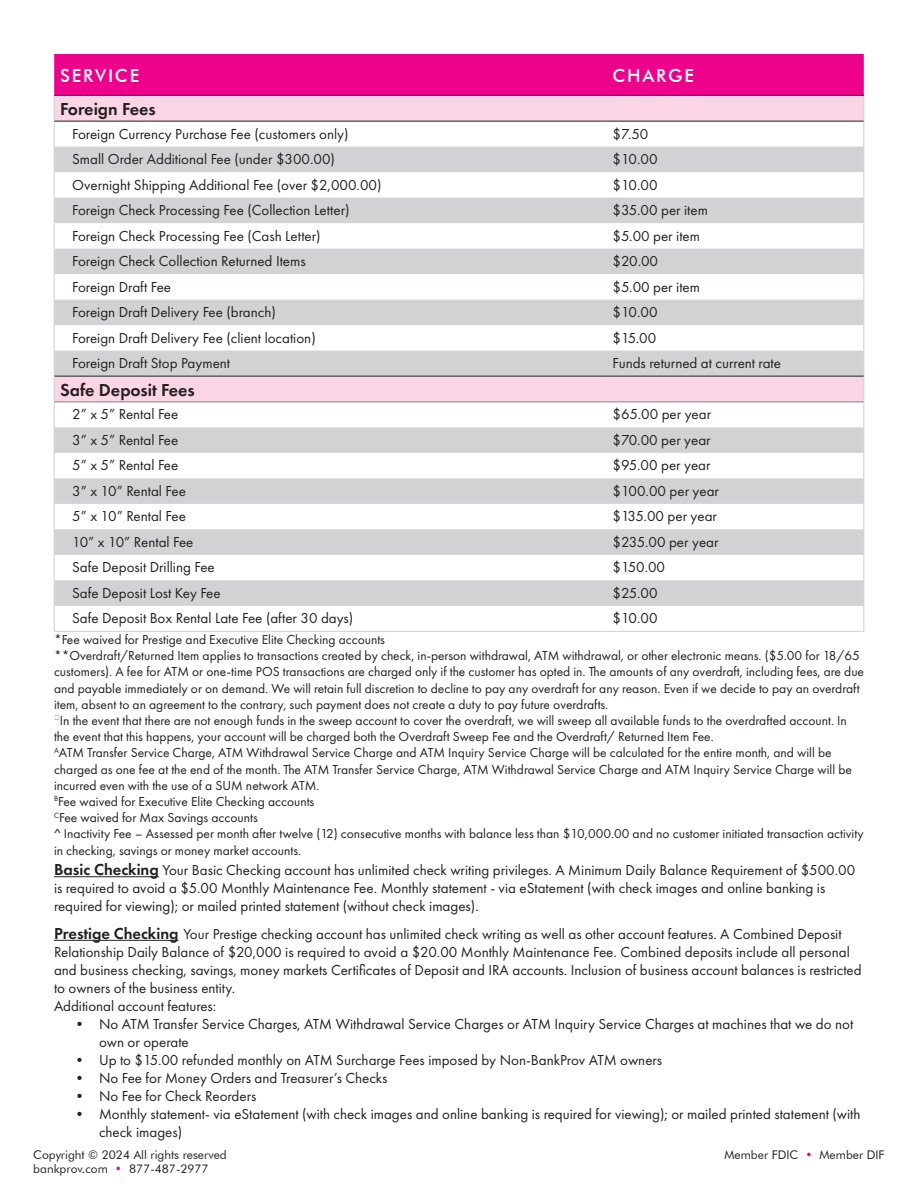
<style>
.page{position:relative;width:918px;height:1188px;background:#fff}
.page>*{position:absolute;margin:0;border:0;box-sizing:border-box;transform-origin:0 0}
.t1{font:600 18px "Futura PT";color:#231f20}
.t2{font:500 18px "Futura BT";letter-spacing:.1em;color:#fff}
.t3{font:15px/18px "Futura PT";color:#231f20}
.t4{font:13.5px "Futura PT";color:#231f20}
.t5{font:12px/14.4px "Futura BT";color:#231f20}
.s1{font-weight:600;font-size:16.5px}
.s2{color:#ed028c}
</style>
<div class="page">
<hr style="left:54px;top:631px;width:553px;height:1px;background:#d1d2d4">
<hr style="left:607px;top:631px;width:257px;height:1px;background:#d1d2d4">
<svg style="left:54px;top:54px;width:811px;height:577px"></svg>
<hr style="left:54px;top:402px;width:553px;height:1px;background:#808285">
<hr style="left:607px;top:402px;width:257px;height:1px;background:#808285">
<hr style="left:54px;top:876px;width:105px;height:1px;background:#231f20">
<hr style="left:54px;top:940px;width:125px;height:1px;background:#231f20">
<p class="t2" style="left:60px;top:65px;width:81px">SERVICE</p>
<p class="t2" style="left:613px;top:65px;width:83px">CHARGE</p>
<p class="t1" style="left:60px;top:101px;width:97px">Foreign Fees</p>
<p class="t3" style="left:72px;top:126px;width:278px">Foreign Currency Purchase Fee (customers only)</p>
<p class="t3" style="left:613px;top:126px;width:37px">$7.50</p>
<p class="t3" style="left:72px;top:151px;width:264px">Small Order Additional Fee (under $300.00)</p>
<p class="t3" style="left:613px;top:151px;width:47px">$10.00</p>
<p class="t3" style="left:72px;top:177px;width:311px">Overnight Shipping Additional Fee (over $2,000.00)</p>
<p class="t3" style="left:613px;top:177px;width:47px">$10.00</p>
<p class="t3" style="left:72px;top:202px;width:279px">Foreign Check Processing Fee (Collection Letter)</p>
<p class="t3" style="left:613px;top:202px;width:97px">$35.00 per item</p>
<p class="t3" style="left:72px;top:228px;width:250px">Foreign Check Processing Fee (Cash Letter)</p>
<p class="t3" style="left:613px;top:228px;width:89px">$5.00 per item</p>
<p class="t3" style="left:72px;top:253px;width:235px">Foreign Check Collection Returned Items</p>
<p class="t3" style="left:613px;top:253px;width:47px">$20.00</p>
<p class="t3" style="left:72px;top:279px;width:100px">Foreign Draft Fee</p>
<p class="t3" style="left:613px;top:279px;width:89px">$5.00 per item</p>
<p class="t3" style="left:72px;top:304px;width:205px">Foreign Draft Delivery Fee (branch)</p>
<p class="t3" style="left:613px;top:304px;width:47px">$10.00</p>
<p class="t3" style="left:72px;top:330px;width:245px">Foreign Draft Delivery Fee (client location)</p>
<p class="t3" style="left:613px;top:330px;width:45px">$15.00</p>
<p class="t3" style="left:72px;top:355px;width:159px">Foreign Draft Stop Payment</p>
<p class="t3" style="left:613px;top:355px;width:170px">Funds returned at current rate</p>
<p class="t1" style="left:60px;top:382px;width:136px">Safe Deposit Fees</p>
<p class="t3" style="left:72px;top:406px;width:108px">2” x 5” Rental Fee</p>
<p class="t3" style="left:613px;top:406px;width:100px">$65.00 per year</p>
<p class="t3" style="left:72px;top:432px;width:108px">3” x 5” Rental Fee</p>
<p class="t3" style="left:613px;top:432px;width:100px">$70.00 per year</p>
<p class="t3" style="left:72px;top:457px;width:108px">5” x 5” Rental Fee</p>
<p class="t3" style="left:613px;top:457px;width:100px">$95.00 per year</p>
<p class="t3" style="left:72px;top:483px;width:115px">3” x 10” Rental Fee</p>
<p class="t3" style="left:613px;top:483px;width:108px">$100.00 per year</p>
<p class="t3" style="left:72px;top:508px;width:115px">5” x 10” Rental Fee</p>
<p class="t3" style="left:613px;top:508px;width:106px">$135.00 per year</p>
<p class="t3" style="left:72px;top:534px;width:123px">10” x 10” Rental Fee</p>
<p class="t3" style="left:613px;top:534px;width:108px">$235.00 per year</p>
<p class="t3" style="left:72px;top:559px;width:144px">Safe Deposit Drilling Fee</p>
<p class="t3" style="left:613px;top:559px;width:54px">$150.00</p>
<p class="t3" style="left:72px;top:585px;width:150px">Safe Deposit Lost Key Fee</p>
<p class="t3" style="left:613px;top:585px;width:47px">$25.00</p>
<p class="t3" style="left:72px;top:610px;width:283px">Safe Deposit Box Rental Late Fee (after 30 days)</p>
<p class="t3" style="left:613px;top:610px;width:47px">$10.00</p>
<p class="t4" style="left:54px;top:634px;width:333px">*Fee waived for Prestige and Executive Elite Checking accounts</p>
<p class="t4" style="left:54px;top:650px;width:807px">**Overdraft/Returned Item applies to transactions created by check, in-person withdrawal, ATM withdrawal, or other electronic means. ($5.00 for 18/65</p>
<p class="t4" style="left:54px;top:666px;width:812px">customers). A fee for ATM or one-time POS transactions are charged only if the customer has opted in. The amounts of any overdraft, including fees, are due</p>
<p class="t4" style="left:54px;top:682px;width:807px">and payable immediately or on demand. We will retain full discretion to decline to pay any overdraft for any reason. Even if we decide to pay an overdraft</p>
<p class="t4" style="left:54px;top:698px;width:556px">item, absent to an agreement to the contrary, such payment does not create a duty to pay future overdrafts.</p>
<p class="t4" style="left:60px;top:715px;width:789px">In the event that there are not enough funds in the sweep account to cover the overdraft, we will sweep all available funds to the overdrafted account. In</p>
<p class="t4" style="left:54px;top:731px;width:661px">the event that this happens, your account will be charged both the Overdraft Sweep Fee and the Overdraft/ Returned Item Fee.</p>
<p class="t4" style="left:54px;top:747px;width:779px"><sup>A</sup>ATM Transfer Service Charge, ATM Withdrawal Service Charge and ATM Inquiry Service Charge will be calculated for the entire month, and will be</p>
<p class="t4" style="left:54px;top:763px;width:799px">charged as one fee at the end of the month. The ATM Transfer Service Charge, ATM Withdrawal Service Charge and ATM Inquiry Service Charge will be</p>
<p class="t4" style="left:54px;top:779px;width:267px">incurred even with the use of a SUM network ATM.</p>
<p class="t4" style="left:54px;top:796px;width:262px"><sup>B</sup>Fee waived for Executive Elite Checking accounts</p>
<p class="t4" style="left:54px;top:812px;width:205px"><sup>C</sup>Fee waived for Max Savings accounts</p>
<p class="t4" style="left:54px;top:828px;width:811px">^ Inactivity Fee – Assessed per month after twelve (12) consecutive months with balance less than $10,000.00 and no customer initiated transaction activity</p>
<p class="t4" style="left:54px;top:844px;width:249px">in checking, savings or money market accounts.</p>
<p class="t3" style="left:54px;top:862px;width:803px"><span class="s1">Basic Checking</span> Your Basic Checking account has unlimited check writing privileges. A Minimum Daily Balance Requirement of $500.00 is required to avoid a $5.00 Monthly Maintenance Fee. Monthly statement - via eStatement (with check images and online banking is required for viewing); or mailed printed statement (without check images).</p>
<p class="t3" style="left:54px;top:926px;width:809px"><span class="s1">Prestige Checking</span> Your Prestige checking account has unlimited check writing as well as other account features. A Combined Deposit Relationship Daily Balance of $20,000 is required to avoid a $20.00 Monthly Maintenance Fee. Combined deposits include all personal and business checking, savings, money markets Certificates of Deposit and IRA accounts. Inclusion of business account balances is restricted to owners of the business entity.<br>Additional account features:</p>
<p class="t3" style="left:99px;top:1016px;width:756px;text-indent:-27px">• No ATM Transfer Service Charges, ATM Withdrawal Service Charges or ATM Inquiry Service Charges at machines that we do not own or operate</p>
<p class="t3" style="left:72px;top:1052px;width:592px">• Up to $15.00 refunded monthly on ATM Surcharge Fees imposed by Non-BankProv ATM owners</p>
<p class="t3" style="left:72px;top:1070px;width:317px">• No Fee for Money Orders and Treasurer’s Checks</p>
<p class="t3" style="left:72px;top:1088px;width:186px">• No Fee for Check Reorders</p>
<p class="t3" style="left:99px;top:1106px;width:763px;text-indent:-27px">• Monthly statement- via eStatement (with check images and online banking is required for viewing); or mailed printed statement (with check images)</p>
<p class="t5" style="left:33px;top:1148px;width:195px">Copyright © 2024 All rights reserved bankprov.com <span class="s2">•</span> 877-487-2977</p>
<p class="t5" style="left:725px;top:1148px;width:162px">Member FDIC <span class="s2">•</span> Member DIF</p>
</div>
